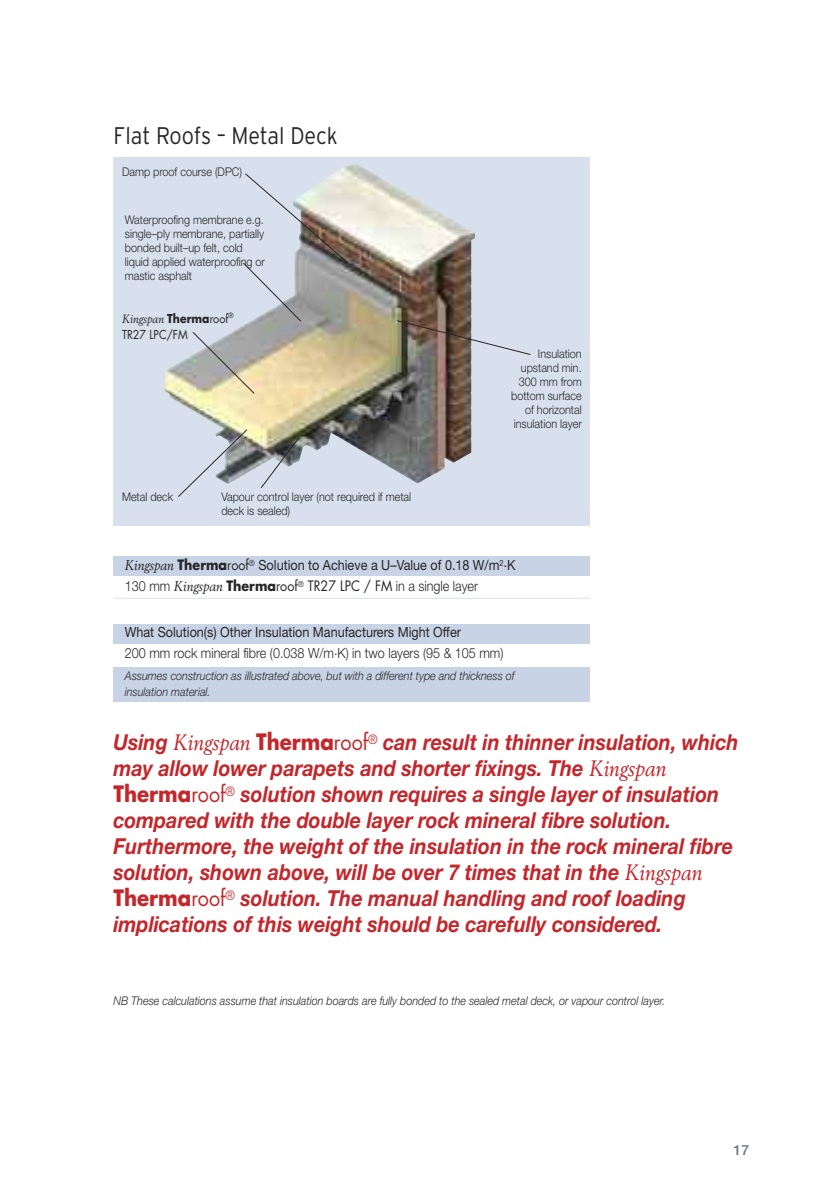
<style>
.page{position:relative;width:840px;height:1191px;background:#fff}
.page>*{position:absolute;margin:0;border:0;box-sizing:border-box;transform-origin:0 0}
.t1{font:300 24px "Interstate";color:#272627;scale:.9 1}
.t2{font:italic 700 22px/26px "Helvetica Neue";color:#c3262b;scale:.9 1}
.t3{font:14px/20.8px "Helvetica Neue";color:#272627;scale:.9 1}
.t4{font:300 14px "Helvetica Neue";color:#272627;scale:.9 1}
.t5{font:500 14px "Helvetica Neue";color:#697882}
.t6{font:300 12px/14px "Helvetica Neue";color:#272627;scale:.9 1}
.t7{font:italic 300 12px/16px "Helvetica Neue";color:#272627;scale:.9 1}
.t8{font:italic 12px "Berling";color:#272627;scale:.9 1}
.t9{font:12px "Futura";color:#272627;scale:.9 1}
.s1{font-family:"Futura";font-weight:700;font-style:normal}
.s2{font-family:"Futura";font-style:normal}
.s3{font-family:"Berling";font-style:italic}
.s4{font-family:"Futura";font-weight:700}
.s5{font-family:"Futura"}
.s6{font-weight:300}
.s7{font-family:"Berling";font-weight:400}
.s8{font-family:"Futura";font-weight:400;font-style:normal}
</style>
<div class="page">
<div style="left:113px;top:668px;width:477px;height:34px;background:#c9d3e6"></div>
<div style="left:113px;top:158px;width:477px;height:368px;background:#d7e0ec"></div>
<img style="left:164px;top:164px;width:310px;height:320px">
<svg style="left:192px;top:331px;width:63px;height:63px;background:#bbbab0"></svg>
<svg style="left:260px;top:437px;width:39px;height:51px"></svg>
<svg style="left:177px;top:429px;width:71px;height:68px"></svg>
<svg style="left:242px;top:173px;width:105px;height:149px"></svg>
<svg style="left:396px;top:320px;width:135px;height:35px"></svg>
<div style="left:113px;top:556px;width:477px;height:19px;background:#c9d3e6"></div>
<div style="left:113px;top:624px;width:477px;height:19px;background:#c9d3e6"></div>
<hr style="left:113px;top:598px;width:477px;height:1px;background:#d7e0ec">
<p class="t1" style="left:113px;top:122px;width:250px">Flat Roofs – Metal Deck</p>
<p class="t6" style="left:122px;top:166px;width:135px">Damp proof course (DPC)</p>
<p class="t6" style="left:125px;top:214px;width:157px">Waterproofing membrane e.g. single–ply membrane, partially bonded built–up felt, cold liquid applied waterproofing or mastic asphalt</p>
<p class="t8" style="left:122px;top:313px;width:126px">Kingspan <span class="s1">Therma</span><span class="s2">roof</span><sup>®</sup></p>
<p class="t9" style="left:122px;top:329px;width:75px">TR27 LPC/FM</p>
<p class="t6" style="left:122px;top:491px;width:58px">Metal deck</p>
<p class="t6" style="left:221px;top:491px;width:212px">Vapour control layer (not required if metal deck is sealed)</p>
<p class="t6" style="left:511px;top:347px;width:80px;text-align:right">Insulation upstand min.<br>300 mm from bottom surface of horizontal insulation layer</p>
<p class="t3" style="left:125px;top:556px;width:435px"><span class="s3">Kingspan</span> <span class="s4">Therma</span><span class="s5">roof</span><sup>®</sup> Solution to Achieve a U–Value of 0.18 W/m<sup>2</sup>.K<br><span class="s6">130 mm</span> <span class="s3">Kingspan</span> <span class="s4">Therma</span><span class="s5">roof</span><sup>®</sup> <span class="s5">TR27 LPC / FM</span> <span class="s6">in a single layer</span></p>
<p class="t3" style="left:125px;top:623px;width:375px">What Solution(s) Other Insulation Manufacturers Might Offer</p>
<p class="t4" style="left:125px;top:648px;width:422px">200 mm rock mineral fibre (0.038 W/m.K) in two layers (95 &amp; 105 mm)</p>
<p class="t7" style="left:125px;top:669px;width:434px">Assumes construction as illustrated above, but with a different type and thickness of insulation material.</p>
<p class="t2" style="left:113px;top:731px;width:695px">Using <span class="s7">Kingspan</span> <span class="s2">Therma</span><span class="s8">roof</span><sup>®</sup> can result in thinner insulation, which may allow lower parapets and shorter fixings. The <span class="s7">Kingspan </span><span class="s2">Therma</span><span class="s8">roof</span><sup>®</sup> solution shown requires a single layer of insulation compared with the double layer rock mineral fibre solution.<br>Furthermore, the weight of the insulation in the rock mineral fibre solution, shown above, will be over 7 times that in the <span class="s7">Kingspan </span><span class="s2">Therma</span><span class="s8">roof</span><sup>®</sup> solution. The manual handling and roof loading implications of this weight should be carefully considered.</p>
<p class="t7" style="left:113px;top:994px;width:614px">NB These calculations assume that insulation boards are fully bonded to the sealed metal deck, or vapour control layer.</p>
<p class="t5" style="left:733px;top:1142px;width:17px">17</p>
</div>
